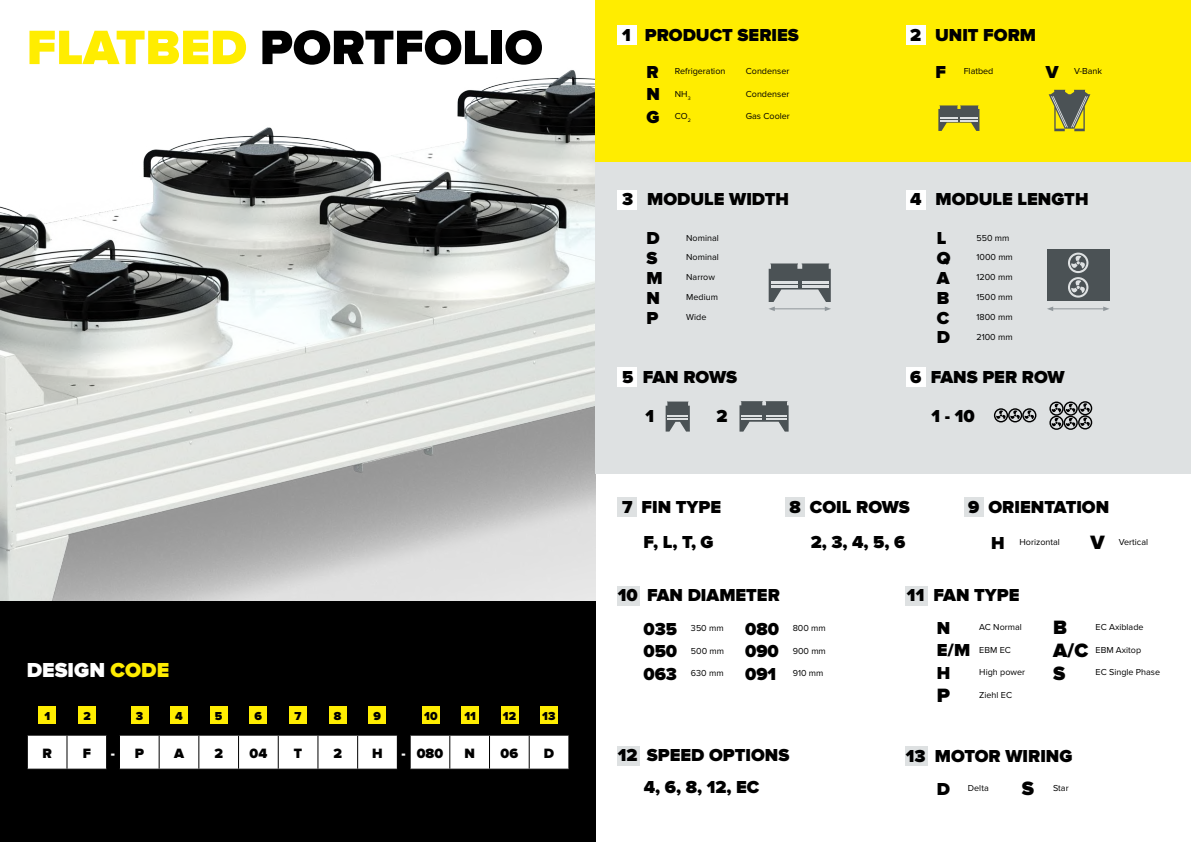
<style>
.page{position:relative;width:1191px;height:842px;background:#fff}
.page>*{position:absolute;margin:0;border:0;box-sizing:border-box;transform-origin:0 0}
.t1{font:900 50px "Proxima Nova";color:#000}
.t2{font:900 21px "Proxima Nova";color:#fff}
.t3{font:900 20px "Proxima Nova";color:#000}
.t4{font:900 18px "Proxima Nova";color:#000}
.t5{font:900 14px "Proxima Nova";color:#000}
.t6{font:900 14px "Proxima Nova";color:#fff}
.t7{font:900 12px "Proxima Nova";color:#000}
.t8{font:9px "Proxima Nova";color:#000}
.s1{color:#ffed00}
.s2{color:#000}
.s3{color:#fff}
.s4{font-weight:900;font-size:18px}
</style>
<div class="page">
<img style="left:0;top:70px;width:595px;height:531px">
<div style="left:0;top:601px;width:595px;height:241px;background:#000"></div>
<svg style="left:27px;top:735px;width:542px;height:35px;background:#e0e0e0"></svg>
<hr style="left:410px;top:769px;width:40px;height:1px;background:#000">
<hr style="left:450px;top:769px;width:39px;height:1px;background:#000">
<hr style="left:489px;top:769px;width:40px;height:1px;background:#000">
<hr style="left:529px;top:769px;width:40px;height:1px;background:#000">
<div style="left:39px;top:706px;width:17px;height:17px;background:#ffed00"></div>
<div style="left:79px;top:706px;width:17px;height:17px;background:#ffed00"></div>
<div style="left:131px;top:706px;width:17px;height:17px;background:#ffed00"></div>
<div style="left:171px;top:706px;width:17px;height:17px;background:#ffed00"></div>
<div style="left:210px;top:706px;width:17px;height:17px;background:#ffed00"></div>
<div style="left:250px;top:706px;width:17px;height:17px;background:#ffed00"></div>
<div style="left:422px;top:706px;width:17px;height:17px;background:#ffed00"></div>
<div style="left:289px;top:706px;width:17px;height:17px;background:#ffed00"></div>
<div style="left:462px;top:706px;width:17px;height:17px;background:#ffed00"></div>
<div style="left:369px;top:706px;width:17px;height:17px;background:#ffed00"></div>
<div style="left:540px;top:706px;width:17px;height:17px;background:#ffed00"></div>
<div style="left:329px;top:706px;width:17px;height:17px;background:#ffed00"></div>
<div style="left:501px;top:706px;width:17px;height:17px;background:#ffed00"></div>
<div style="left:595px;top:162px;width:596px;height:311px;background:#dee1e2"></div>
<div style="left:595px;top:0;width:596px;height:162px;background:#ffed00"></div>
<div style="left:617px;top:25px;width:20px;height:20px;background:#fff"></div>
<div style="left:617px;top:190px;width:20px;height:20px;background:#fff"></div>
<div style="left:617px;top:367px;width:20px;height:20px;background:#fff"></div>
<div style="left:617px;top:497px;width:20px;height:20px;background:#dee1e2"></div>
<div style="left:617px;top:586px;width:22px;height:20px;background:#dee1e2"></div>
<div style="left:617px;top:746px;width:22px;height:19px;background:#dee1e2"></div>
<div style="left:906px;top:25px;width:20px;height:20px;background:#fff"></div>
<div style="left:906px;top:190px;width:20px;height:20px;background:#fff"></div>
<div style="left:906px;top:367px;width:20px;height:20px;background:#fff"></div>
<div style="left:785px;top:497px;width:20px;height:20px;background:#dee1e2"></div>
<div style="left:964px;top:497px;width:20px;height:20px;background:#dee1e2"></div>
<div style="left:905px;top:586px;width:22px;height:20px;background:#dee1e2"></div>
<div style="left:905px;top:746px;width:22px;height:19px;background:#dee1e2"></div>
<svg style="left:1048px;top:90px;width:42px;height:41px"></svg>
<svg style="left:938px;top:105px;width:41px;height:26px"></svg>
<svg style="left:768px;top:263px;width:63px;height:48px"></svg>
<hr style="left:1051px;top:308px;width:53px;height:1px;background:#90979b">
<svg style="left:1103px;top:306px;width:6px;height:5px"></svg>
<svg style="left:1047px;top:306px;width:6px;height:5px"></svg>
<svg style="left:994px;top:408px;width:42px;height:14px"></svg>
<svg style="left:1049px;top:401px;width:43px;height:29px"></svg>
<svg style="left:739px;top:401px;width:49px;height:31px"></svg>
<hr style="left:741px;top:415px;width:21px;height:2px;background:#dee1e2">
<hr style="left:741px;top:418px;width:21px;height:2px;background:#dee1e2">
<hr style="left:766px;top:415px;width:21px;height:2px;background:#dee1e2">
<hr style="left:766px;top:418px;width:21px;height:2px;background:#dee1e2">
<svg style="left:665px;top:402px;width:25px;height:30px"></svg>
<div style="left:1046px;top:250px;width:63px;height:51px;background:#4b5255"></div>
<svg style="left:1068px;top:253px;width:20px;height:45px"></svg>
<h1 class="t1" style="left:27px;top:19px;width:517px"><span class="s1">FLATBED</span> PORTFOLIO</h1>
<h2 class="t2" style="left:27px;top:658px;width:144px">DESIGN <span class="s1">CODE</span></h2>
<h3 class="t7" style="left:45px;top:709px;width:7px">1</h3>
<h3 class="t7" style="left:83px;top:709px;width:9px">2</h3>
<h3 class="t7" style="left:136px;top:709px;width:9px">3</h3>
<h3 class="t7" style="left:175px;top:709px;width:9px">4</h3>
<h3 class="t7" style="left:215px;top:709px;width:9px">5</h3>
<h3 class="t7" style="left:254px;top:709px;width:9px">6</h3>
<h3 class="t7" style="left:294px;top:709px;width:8px">7</h3>
<h3 class="t7" style="left:334px;top:709px;width:9px">8</h3>
<h3 class="t7" style="left:373px;top:709px;width:9px">9</h3>
<h3 class="t7" style="left:424px;top:709px;width:15px">10</h3>
<h3 class="t7" style="left:464px;top:709px;width:13px">11</h3>
<h3 class="t7" style="left:503px;top:709px;width:15px">12</h3>
<h3 class="t7" style="left:542px;top:709px;width:15px">13</h3>
<h3 class="t5" style="left:42px;top:745px;width:11px">R</h3>
<h3 class="t5" style="left:83px;top:745px;width:10px">F</h3>
<h3 class="t6" style="left:111px;top:745px;width:34px">- <span class="s2">P</span></h3>
<h3 class="t5" style="left:174px;top:745px;width:11px">A</h3>
<h3 class="t5" style="left:214px;top:745px;width:10px">2</h3>
<h3 class="t5" style="left:249px;top:745px;width:19px">04</h3>
<h3 class="t5" style="left:294px;top:745px;width:10px">T</h3>
<h3 class="t5" style="left:333px;top:745px;width:10px">2</h3>
<h3 class="t5" style="left:372px;top:745px;width:12px">H</h3>
<h3 class="t5" style="left:401px;top:745px;width:43px"><span class="s3">-</span> 080</h3>
<h3 class="t5" style="left:464px;top:745px;width:12px">N</h3>
<h3 class="t5" style="left:500px;top:745px;width:19px">06</h3>
<h3 class="t5" style="left:544px;top:745px;width:12px">D</h3>
<h3 class="t4" style="left:622px;top:25px;width:178px">1 PRODUCT SERIES</h3>
<h3 class="t4" style="left:910px;top:25px;width:127px">2 UNIT FORM</h3>
<p class="t8" style="left:646px;top:66px;width:80px"><span class="s4">R</span> Refrigeration</p>
<p class="t8" style="left:746px;top:66px;width:45px">Condenser</p>
<p class="t8" style="left:646px;top:89px;width:46px"><span class="s4">N</span> NH<sub>3</sub></p>
<p class="t8" style="left:746px;top:89px;width:45px">Condenser</p>
<p class="t8" style="left:646px;top:111px;width:46px"><span class="s4">G</span> CO<sub>2</sub></p>
<p class="t8" style="left:746px;top:111px;width:46px">Gas Cooler</p>
<p class="t8" style="left:935px;top:66px;width:60px"><span class="s4">F</span> Flatbed</p>
<p class="t8" style="left:1045px;top:66px;width:58px"><span class="s4">V</span> V-Bank</p>
<h3 class="t4" style="left:622px;top:189px;width:168px">3 MODULE WIDTH</h3>
<h3 class="t4" style="left:910px;top:189px;width:180px">4 MODULE LENGTH</h3>
<h3 class="t4" style="left:646px;top:228px;width:15px">D</h3>
<p class="t8" style="left:686px;top:232px;width:34px">Nominal</p>
<h3 class="t4" style="left:646px;top:248px;width:13px">S</h3>
<p class="t8" style="left:686px;top:252px;width:34px">Nominal</p>
<h3 class="t4" style="left:646px;top:267px;width:18px">M</h3>
<p class="t8" style="left:686px;top:272px;width:30px">Narrow</p>
<h3 class="t4" style="left:646px;top:287px;width:15px">N</h3>
<p class="t8" style="left:686px;top:292px;width:33px">Medium</p>
<h3 class="t4" style="left:646px;top:307px;width:13px">P</h3>
<p class="t8" style="left:686px;top:312px;width:22px">Wide</p>
<h3 class="t4" style="left:936px;top:228px;width:11px">L</h3>
<p class="t8" style="left:976px;top:232px;width:34px">550 mm</p>
<h3 class="t4" style="left:936px;top:248px;width:15px">Q</h3>
<p class="t8" style="left:976px;top:252px;width:38px">1000 mm</p>
<h3 class="t4" style="left:936px;top:267px;width:14px">A</h3>
<p class="t8" style="left:976px;top:272px;width:38px">1200 mm</p>
<h3 class="t4" style="left:936px;top:287px;width:14px">B</h3>
<p class="t8" style="left:976px;top:292px;width:38px">1500 mm</p>
<h3 class="t4" style="left:936px;top:307px;width:14px">C</h3>
<p class="t8" style="left:976px;top:312px;width:38px">1800 mm</p>
<h3 class="t4" style="left:936px;top:327px;width:15px">D</h3>
<p class="t8" style="left:976px;top:332px;width:38px">2100 mm</p>
<h3 class="t4" style="left:622px;top:366px;width:116px">5 FAN ROWS</h3>
<h3 class="t4" style="left:910px;top:366px;width:156px">6 FANS PER ROW</h3>
<h3 class="t4" style="left:645px;top:406px;width:10px">1</h3>
<h3 class="t4" style="left:716px;top:406px;width:13px">2</h3>
<h3 class="t4" style="left:931px;top:406px;width:45px">1 - 10</h3>
<h3 class="t4" style="left:622px;top:497px;width:101px">7 FIN TYPE</h3>
<h3 class="t4" style="left:789px;top:497px;width:122px">8 COIL ROWS</h3>
<h3 class="t4" style="left:968px;top:497px;width:143px">9 ORIENTATION</h3>
<h3 class="t4" style="left:643px;top:532px;width:72px">F, L, T, G</h3>
<h3 class="t4" style="left:810px;top:532px;width:96px">2, 3, 4, 5, 6</h3>
<p class="t8" style="left:991px;top:537px;width:70px"><span class="s4">H</span> Horizontal</p>
<h3 class="t3" style="left:1090px;top:531px;width:16px">V</h3>
<p class="t8" style="left:1118px;top:537px;width:31px">Vertical</p>
<h3 class="t4" style="left:618px;top:585px;width:163px">10 FAN DIAMETER</h3>
<h3 class="t4" style="left:907px;top:585px;width:114px">11 FAN TYPE</h3>
<p class="t8" style="left:643px;top:623px;width:82px"><span class="s4">035</span> 350 mm</p>
<p class="t8" style="left:643px;top:645px;width:82px"><span class="s4">050</span> 500 mm</p>
<p class="t8" style="left:643px;top:668px;width:82px"><span class="s4">063</span> 630 mm</p>
<p class="t8" style="left:745px;top:623px;width:82px"><span class="s4">080</span> 800 mm</p>
<p class="t8" style="left:745px;top:645px;width:82px"><span class="s4">090</span> 900 mm</p>
<p class="t8" style="left:745px;top:668px;width:80px"><span class="s4">091</span> 910 mm</p>
<h3 class="t4" style="left:936px;top:617px;width:15px">N</h3>
<p class="t8" style="left:979px;top:622px;width:44px">AC Normal</p>
<h3 class="t3" style="left:1053px;top:616px;width:15px">B</h3>
<p class="t8" style="left:1095px;top:622px;width:50px">EC Axiblade</p>
<p class="t8" style="left:936px;top:644px;width:76px"><span class="s4">E/M</span> EBM EC</p>
<h3 class="t3" style="left:1053px;top:639px;width:37px">A/C</h3>
<p class="t8" style="left:1095px;top:644px;width:47px">EBM Axitop</p>
<h3 class="t4" style="left:936px;top:662px;width:15px">H</h3>
<p class="t8" style="left:979px;top:667px;width:47px">High power</p>
<h3 class="t3" style="left:1053px;top:661px;width:14px">S</h3>
<p class="t8" style="left:1095px;top:667px;width:66px">EC Single Phase</p>
<h3 class="t3" style="left:936px;top:684px;width:15px">P</h3>
<p class="t8" style="left:979px;top:690px;width:34px">Ziehl EC</p>
<h3 class="t4" style="left:618px;top:745px;width:173px">12 SPEED OPTIONS</h3>
<h3 class="t4" style="left:906px;top:745px;width:168px">13 MOTOR WIRING</h3>
<h3 class="t4" style="left:643px;top:777px;width:117px">4, 6, 8, 12, EC</h3>
<p class="t8" style="left:936px;top:783px;width:53px"><span class="s4">D</span> Delta</p>
<h3 class="t3" style="left:1021px;top:777px;width:14px">S</h3>
<p class="t8" style="left:1053px;top:783px;width:17px">Star</p>
</div>
